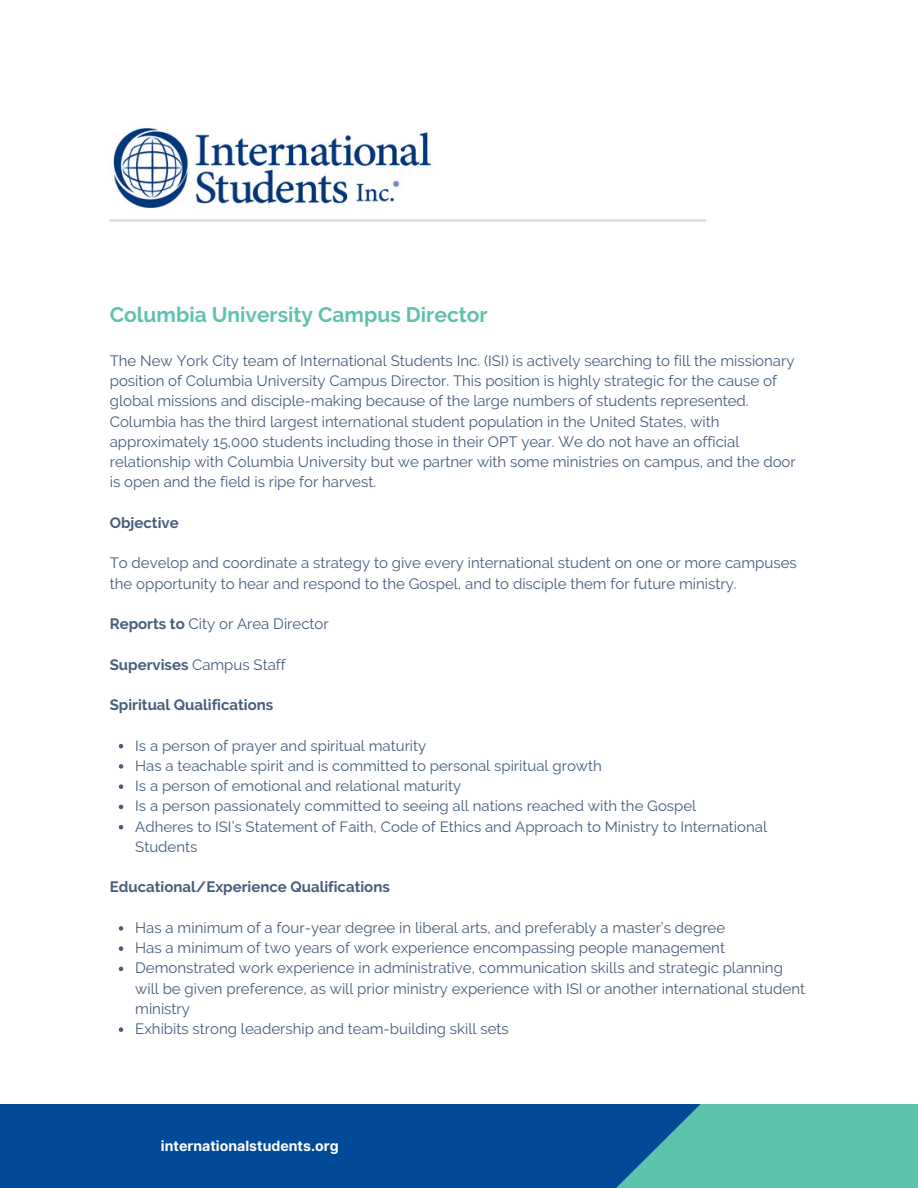
<style>
.page{position:relative;width:918px;height:1188px;background:#fff}
.page>*{position:absolute;margin:0;border:0;box-sizing:border-box;transform-origin:0 0}
.t1{font:700 21px "Raleway";color:#5ec3ae}
.t2{font:15px/20.2px "Raleway";color:#465d7b}
.t3{font:700 15px "Raleway";color:#465d7b}
.t4{font:700 14.1px "Inter";color:#fff}
.s1{font-weight:700}
</style>
<div class="page">
<div style="left:0;top:1104px;width:873px;height:84px;background:#004a97"></div>
<hr style="left:110px;top:219px;width:596px;height:3px;background:#d9d9d9">
<svg style="left:616px;top:1104px;width:302px;height:84px;background:#50b1aa"></svg>
<svg style="left:119px;top:744px;width:4px;height:4px"></svg>
<svg style="left:119px;top:764px;width:4px;height:5px"></svg>
<svg style="left:119px;top:784px;width:4px;height:5px"></svg>
<svg style="left:119px;top:805px;width:4px;height:4px"></svg>
<svg style="left:119px;top:825px;width:4px;height:4px"></svg>
<svg style="left:119px;top:926px;width:4px;height:5px"></svg>
<svg style="left:119px;top:946px;width:4px;height:5px"></svg>
<svg style="left:119px;top:967px;width:4px;height:4px"></svg>
<svg style="left:119px;top:1027px;width:4px;height:5px"></svg>
<img style="left:113px;top:128px;width:319px;height:81px">
<h1 class="t1" style="left:110px;top:302px;width:379px">Columbia University Campus Director</h1>
<p class="t2" style="left:110px;top:351px;width:688px">The New York City team of International Students Inc. (ISI) is actively searching to fill the missionary position of Columbia University Campus Director. This position is highly strategic for the cause of global missions and disciple-making because of the large numbers of students represented.<br>Columbia has the third largest international student population in the United States, with approximately 15,000 students including those in their OPT year. We do not have an official relationship with Columbia University but we partner with some ministries on campus, and the door is open and the field is ripe for harvest.</p>
<p class="t3" style="left:110px;top:514px;width:70px">Objective</p>
<p class="t2" style="left:110px;top:553px;width:689px">To develop and coordinate a strategy to give every international student on one or more campuses the opportunity to hear and respond to the Gospel, and to disciple them for future ministry.</p>
<p class="t2" style="left:110px;top:614px;width:221px"><span class="s1">Reports to</span> City or Area Director</p>
<p class="t2" style="left:110px;top:654px;width:177px"><span class="s1">Supervises</span> Campus Staff</p>
<p class="t3" style="left:110px;top:696px;width:165px">Spiritual Qualifications</p>
<p class="t2" style="left:135px;top:735px;width:633px">Is a person of prayer and spiritual maturity<br>Has a teachable spirit and is committed to personal spiritual growth<br>Is a person of emotional and relational maturity<br>Is a person passionately committed to seeing all nations reached with the Gospel<br>Adheres to ISI’s Statement of Faith, Code of Ethics and Approach to Ministry to International Students</p>
<p class="t3" style="left:110px;top:878px;width:282px">Educational/Experience Qualifications</p>
<p class="t2" style="left:135px;top:918px;width:671px">Has a minimum of a four-year degree in liberal arts, and preferably a master’s degree<br>Has a minimum of two years of work experience encompassing people management Demonstrated work experience in administrative, communication skills and strategic planning will be given preference, as will prior ministry experience with ISI or another international student ministry<br>Exhibits strong leadership and team-building skill sets</p>
<p class="t4" style="left:161px;top:1138px;width:179px">internationalstudents.org</p>
</div>
